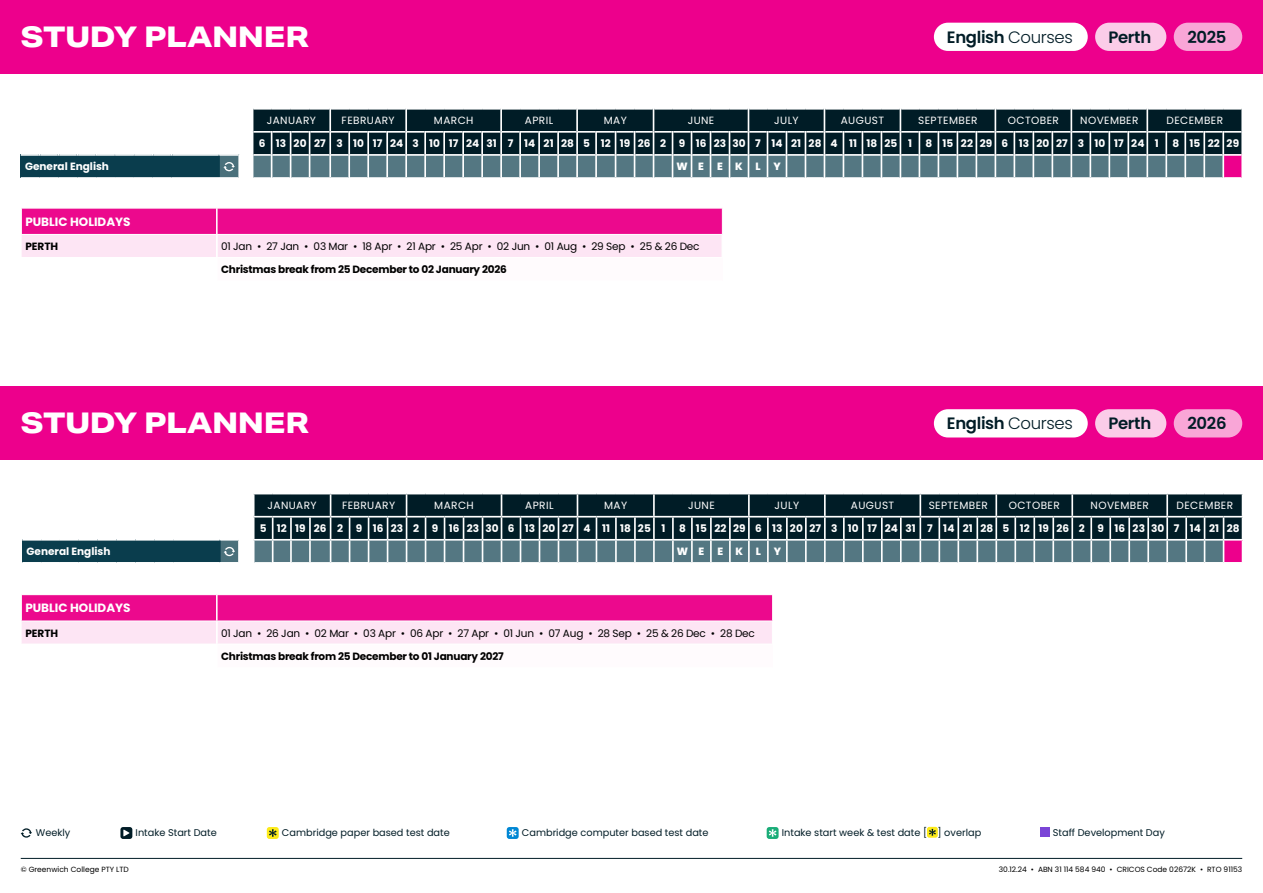
<style>
.page{position:relative;width:1263px;height:893px;background:#fff}
.page>*{position:absolute;margin:0;border:0;box-sizing:border-box;transform-origin:0 0}
.t1{font:800 28.5px "Aktiv Grotesk Ex";letter-spacing:-.01em;color:#fff}
.t2{font:600 16.5px "Poppins";letter-spacing:-.02em;color:#001c26}
.t3{font:700 12px "Poppins";color:#fff}
.t4{font:700 10.5px "Poppins";letter-spacing:.01em;color:#fff}
.t5{font:10.5px "Poppins";letter-spacing:.04em;color:#fff}
.t6{font:10.5px "Poppins";letter-spacing:-.02em;color:#000}
.t7{font:700 10.5px "Poppins";letter-spacing:-.02em;color:#000}
.t8{font:800 10.5px "Poppins";letter-spacing:1.2em;color:#fff}
.t9{font:9.75px "Poppins";color:#001c26}
.t10{font:7.5px "Poppins";color:#000}
.s1{font-weight:300}
</style>
<div class="page">
<hr style="left:21px;top:858px;width:1221px;height:1px;background:#001c26">
<div style="left:0;top:0;width:1263px;height:73px;background:#ed008c"></div>
<div style="left:0;top:387px;width:1263px;height:73px;background:#ed008c"></div>
<svg style="left:120px;top:827px;width:12px;height:12px"></svg>
<svg style="left:267px;top:827px;width:12px;height:12px"></svg>
<svg style="left:927px;top:827px;width:11px;height:11px"></svg>
<svg style="left:507px;top:827px;width:12px;height:12px"></svg>
<svg style="left:767px;top:827px;width:12px;height:12px"></svg>
<div style="left:1040px;top:827px;width:9px;height:9px;background:#7a45d6"></div>
<svg style="left:21px;top:828px;width:11px;height:10px"></svg>
<svg style="left:21px;top:208px;width:702px;height:49px;background:#f474bf"></svg>
<svg style="left:21px;top:594px;width:752px;height:50px;background:#f477c0"></svg>
<div style="left:1095px;top:23px;width:71px;height:28px;background:#fbcce8;border-radius:14px"></div>
<div style="left:1095px;top:409px;width:71px;height:28px;background:#fbcce8;border-radius:14px"></div>
<div style="left:1174px;top:23px;width:68px;height:28px;background:#f9a6d7;border-radius:14px"></div>
<div style="left:1174px;top:409px;width:68px;height:28px;background:#f9a6d7;border-radius:14px"></div>
<div style="left:934px;top:23px;width:154px;height:28px;background:#fff;border-radius:14px"></div>
<div style="left:934px;top:409px;width:154px;height:28px;background:#fff;border-radius:14px"></div>
<div style="left:21px;top:155px;width:198px;height:23px;background:#0a3d4d"></div>
<hr style="left:218px;top:132px;width:2px;height:24px;background:#fff">
<svg style="left:21px;top:154px;width:151px;height:2px"></svg>
<hr style="left:172px;top:154px;width:46px;height:2px;background:#fff">
<svg style="left:21px;top:177px;width:151px;height:1px"></svg>
<hr style="left:172px;top:177px;width:47px;height:2px;background:#fff">
<svg style="left:219px;top:108px;width:1022px;height:70px;background:#415962"></svg>
<div style="left:22px;top:540px;width:198px;height:23px;background:#0a3d4d"></div>
<svg style="left:22px;top:539px;width:151px;height:2px"></svg>
<hr style="left:173px;top:539px;width:47px;height:2px;background:#fff">
<svg style="left:22px;top:562px;width:151px;height:1px"></svg>
<hr style="left:173px;top:562px;width:47px;height:2px;background:#fff">
<svg style="left:220px;top:493px;width:1023px;height:70px;background:#415962"></svg>
<h1 class="t1" style="left:21px;top:20px;width:290px">STUDY PLANNER</h1>
<h2 class="t2" style="left:947px;top:27px;width:127px">English <span class="s1">Courses</span></h2>
<h2 class="t2" style="left:1108px;top:27px;width:44px">Perth</h2>
<h2 class="t2" style="left:1187px;top:27px;width:41px">2025</h2>
<p class="t5" style="left:267px;top:114px;width:51px">JANUARY</p>
<p class="t5" style="left:342px;top:114px;width:55px">FEBRUARY</p>
<p class="t5" style="left:434px;top:114px;width:41px">MARCH</p>
<p class="t5" style="left:525px;top:114px;width:30px">APRIL</p>
<p class="t5" style="left:604px;top:114px;width:25px">MAY</p>
<p class="t5" style="left:688px;top:114px;width:28px">JUNE</p>
<p class="t5" style="left:774px;top:114px;width:26px">JULY</p>
<p class="t5" style="left:841px;top:114px;width:45px">AUGUST</p>
<p class="t5" style="left:918px;top:114px;width:61px">SEPTEMBER</p>
<p class="t5" style="left:1008px;top:114px;width:53px">OCTOBER</p>
<p class="t5" style="left:1080px;top:114px;width:60px">NOVEMBER</p>
<p class="t5" style="left:1166px;top:114px;width:58px">DECEMBER</p>
<p class="t4" style="left:259px;top:137px;width:655px">6 132027 3 10 1724 3 10 172431 7 142128 5 12 1926 2 9 162330 7 142128 4 11 1825 1</p>
<p class="t4" style="left:925px;top:137px;width:235px">8 152229 6 132027 3 10 1724 1</p>
<p class="t4" style="left:1172px;top:137px;width:68px">8 15 22 29</p>
<p class="t4" style="left:25px;top:160px;width:85px">General English</p>
<p class="t8" style="left:676px;top:160px;width:29px">W E</p>
<p class="t8" style="left:717px;top:160px;width:65px">EKLY</p>
<p class="t3" style="left:25px;top:214px;width:107px">PUBLIC HOLIDAYS</p>
<p class="t7" style="left:25px;top:240px;width:34px">PERTH</p>
<p class="t6" style="left:221px;top:240px;width:480px">01 Jan • 27 Jan • 03 Mar • 18 Apr • 21 Apr • 25 Apr • 02 Jun • 01 Aug • 29 Sep • 25 &amp; 26 Dec</p>
<p class="t7" style="left:221px;top:263px;width:287px">Christmas break from 25 December to 02 January 2026</p>
<h1 class="t1" style="left:21px;top:407px;width:290px">STUDY PLANNER</h1>
<h2 class="t2" style="left:947px;top:414px;width:127px">English <span class="s1">Courses</span></h2>
<h2 class="t2" style="left:1108px;top:414px;width:44px">Perth</h2>
<h2 class="t2" style="left:1187px;top:414px;width:41px">2026</h2>
<p class="t5" style="left:267px;top:499px;width:51px">JANUARY</p>
<p class="t5" style="left:342px;top:499px;width:55px">FEBRUARY</p>
<p class="t5" style="left:434px;top:499px;width:41px">MARCH</p>
<p class="t5" style="left:525px;top:499px;width:30px">APRIL</p>
<p class="t5" style="left:604px;top:499px;width:25px">MAY</p>
<p class="t5" style="left:688px;top:499px;width:28px">JUNE</p>
<p class="t5" style="left:774px;top:499px;width:26px">JULY</p>
<p class="t5" style="left:851px;top:499px;width:45px">AUGUST</p>
<p class="t5" style="left:929px;top:499px;width:61px">SEPTEMBER</p>
<p class="t5" style="left:1009px;top:499px;width:53px">OCTOBER</p>
<p class="t5" style="left:1090px;top:499px;width:60px">NOVEMBER</p>
<p class="t5" style="left:1176px;top:499px;width:58px">DECEMBER</p>
<p class="t4" style="left:260px;top:522px;width:407px">5 121926 2 9 1623 2 9 162330 6 132027 4 11 1825 1</p>
<p class="t4" style="left:679px;top:522px;width:562px">8 152229 6 132027 3 10 172431 7 142128 5 12 1926 2 9 162330 7 142128</p>
<p class="t4" style="left:27px;top:545px;width:85px">General English</p>
<p class="t8" style="left:677px;top:545px;width:29px">W E</p>
<p class="t8" style="left:717px;top:545px;width:65px">EKLY</p>
<p class="t3" style="left:25px;top:601px;width:107px">PUBLIC HOLIDAYS</p>
<p class="t7" style="left:25px;top:627px;width:34px">PERTH</p>
<p class="t6" style="left:221px;top:627px;width:535px">01 Jan • 26 Jan • 02 Mar • 03 Apr • 06 Apr • 27 Apr • 01 Jun • 07 Aug • 28 Sep • 25 &amp; 26 Dec • 28 Dec</p>
<p class="t7" style="left:221px;top:650px;width:284px">Christmas break from 25 December to 01 January 2027</p>
<p class="t9" style="left:36px;top:827px;width:36px">Weekly</p>
<p class="t9" style="left:136px;top:827px;width:83px">Intake Start Date</p>
<p class="t9" style="left:282px;top:827px;width:169px">Cambridge paper based test date</p>
<p class="t9" style="left:522px;top:827px;width:188px">Cambridge computer based test date</p>
<p class="t9" style="left:782px;top:826px;width:201px">Intake start week &amp; test date [ ] overlap</p>
<p class="t9" style="left:1053px;top:826px;width:114px">Staff Development Day</p>
<p class="t10" style="left:21px;top:865px;width:110px">© Greenwich College PTY LTD</p>
<p class="t10" style="left:999px;top:865px;width:245px">30.12.24 • ABN 31 114 584 940 • CRICOS Code 02672K • RTO 91153</p>
</div>
